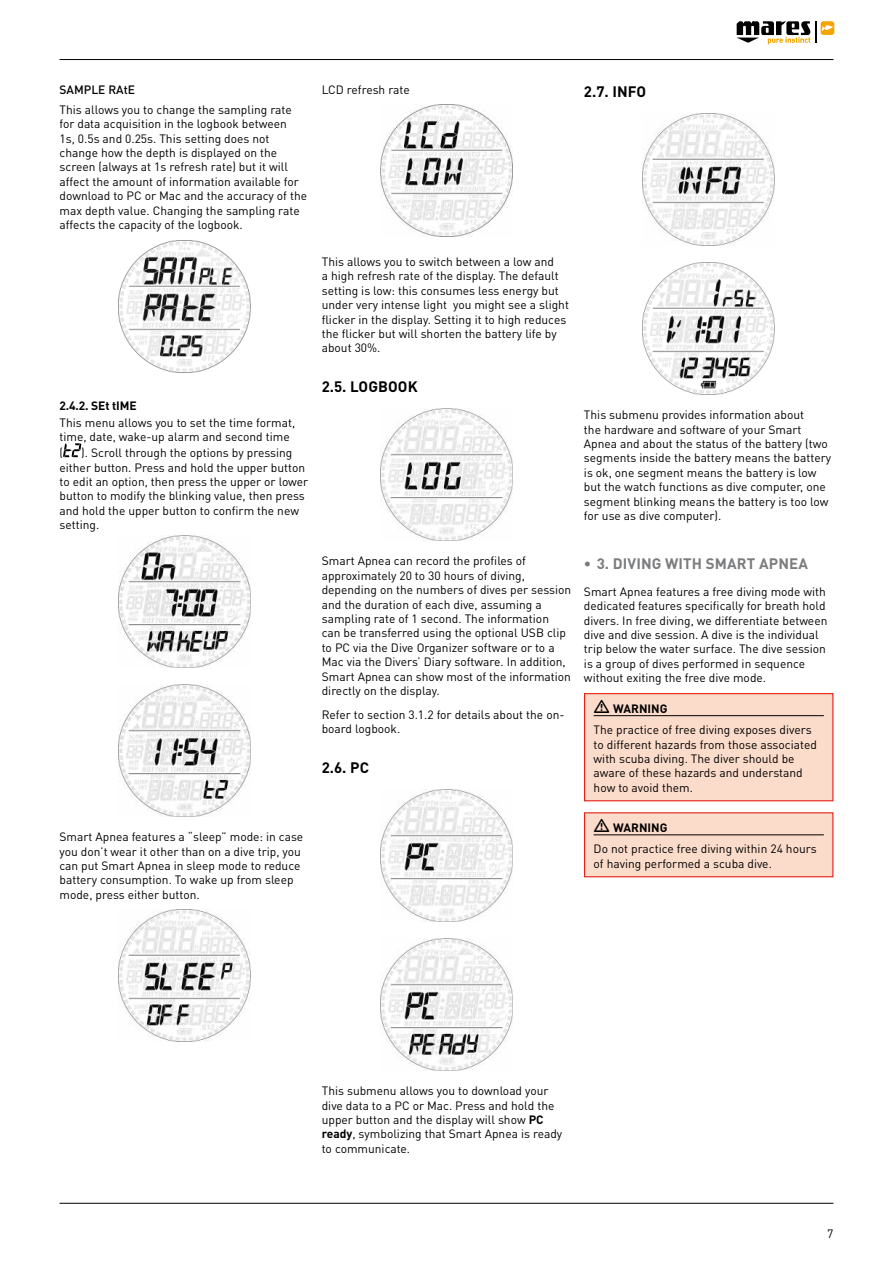
<style>
.page{position:relative;width:893px;height:1263px;background:#fff}
.page>*{position:absolute;margin:0;border:0;box-sizing:border-box;transform-origin:0 0}
.t1{font:700 15px "DIN Pro";letter-spacing:.01em;color:#000}
.t2{font:700 15px "DIN Pro";letter-spacing:.01em;color:#7b7c7e}
.t3{font:12px/14.4px "DIN Pro";color:#000}
.t4{font:700 12px "DIN Pro";color:#000}
.t5{font:500 12px "DIN Pro";color:#000}
.s1{font-weight:700}
</style>
<div class="page">
<hr style="left:60px;top:59px;width:773px;height:1px;background:#000">
<hr style="left:60px;top:1203px;width:773px;height:1px;background:#000">
<svg style="left:736px;top:21px;width:98px;height:23px"></svg>
<img style="left:118px;top:240px;width:132px;height:132px">
<svg style="left:63px;top:443px;width:18px;height:14px"></svg>
<img style="left:118px;top:535px;width:132px;height:132px">
<img style="left:118px;top:684px;width:132px;height:132px">
<img style="left:118px;top:909px;width:132px;height:132px">
<img style="left:380px;top:105px;width:133px;height:132px">
<img style="left:380px;top:408px;width:133px;height:132px">
<img style="left:380px;top:789px;width:133px;height:132px">
<img style="left:380px;top:938px;width:133px;height:132px">
<img style="left:643px;top:113px;width:132px;height:132px">
<img style="left:643px;top:262px;width:132px;height:132px">
<div style="left:584px;top:694px;width:249px;height:107px;background:#fbdbca"></div>
<hr style="left:594px;top:715px;width:230px;height:1px;background:#000">
<div style="left:584px;top:693px;width:249px;height:108px;border:1px solid #e32119"></div>
<div style="left:584px;top:813px;width:249px;height:64px;background:#fbdbca"></div>
<hr style="left:594px;top:834px;width:230px;height:1px;background:#000">
<div style="left:584px;top:812px;width:249px;height:65px;border:1px solid #e32119"></div>
<p class="t5" style="left:60px;top:82px;width:77px">SAMPLE RAtE</p>
<p class="t3" style="left:60px;top:102px;width:249px">This allows you to change the sampling rate for data acquisition in the logbook between<br>1s, 0.5s and 0.25s. This setting does not change how the depth is displayed on the screen (always at 1s refresh rate) but it will affect the amount of information available for download to PC or Mac and the accuracy of the max depth value. Changing the sampling rate affects the capacity of the logbook.</p>
<p class="t4" style="left:60px;top:397px;width:79px">2.4.2. SEt tIME</p>
<p class="t3" style="left:60px;top:414px;width:237px">This menu allows you to set the time format, time, date, wake-up alarm and second time</p>
<p class="t3" style="left:60px;top:445px;width:5px">(</p>
<p class="t3" style="left:60px;top:445px;width:250px;text-indent:22px">). Scroll through the options by pressing either button. Press and hold the upper button to edit an option, then press the upper or lower button to modify the blinking value, then press and hold the upper button to confirm the new setting.</p>
<p class="t3" style="left:322px;top:82px;width:90px">LCD refresh rate</p>
<p class="t3" style="left:322px;top:254px;width:249px">This allows you to switch between a low and<br>a high refresh rate of the display. The default setting is low: this consumes less energy but under very intense light you might see a slight flicker in the display. Setting it to high reduces the flicker but will shorten the battery life by about 30%.</p>
<p class="t1" style="left:322px;top:376px;width:97px">2.5. LOGBOOK</p>
<p class="t3" style="left:322px;top:553px;width:251px">Smart Apnea can record the profiles of approximately 20 to 30 hours of diving, depending on the numbers of dives per session and the duration of each dive, assuming a sampling rate of 1 second. The information<br>can be transferred using the optional USB clip to PC via the Dive Organizer software or to a Mac via the Divers’ Diary software. In addition, Smart Apnea can show most of the information directly on the display.</p>
<p class="t3" style="left:322px;top:707px;width:244px">Refer to section 3.1.2 for details about the on&shy;board logbook.</p>
<p class="t1" style="left:322px;top:757px;width:49px">2.6. PC</p>
<p class="t3" style="left:60px;top:829px;width:245px">Smart Apnea features a “sleep” mode: in case you don’t wear it other than on a dive trip, you can put Smart Apnea in sleep mode to reduce battery consumption. To wake up from sleep mode, press either button.</p>
<p class="t1" style="left:584px;top:81px;width:64px">2.7. INFO</p>
<p class="t3" style="left:584px;top:407px;width:249px">This submenu provides information about<br>the hardware and software of your Smart Apnea and about the status of the battery (two segments inside the battery means the battery is ok, one segment means the battery is low but the watch functions as dive computer, one segment blinking means the battery is too low for use as dive computer).</p>
<p class="t2" style="left:584px;top:553px;width:225px">• 3. DIVING WITH SMART APNEA</p>
<p class="t3" style="left:584px;top:584px;width:245px">Smart Apnea features a free diving mode with dedicated features specifically for breath hold divers. In free diving, we differentiate between dive and dive session. A dive is the individual trip below the water surface. The dive session is a group of dives performed in sequence without exiting the free dive mode.</p>
<p class="t4" style="left:613px;top:700px;width:56px">WARNING</p>
<p class="t3" style="left:594px;top:722px;width:225px">The practice of free diving exposes divers to different hazards from those associated with scuba diving. The diver should be aware of these hazards and understand how to avoid them.</p>
<p class="t4" style="left:613px;top:819px;width:56px">WARNING</p>
<p class="t3" style="left:594px;top:841px;width:225px">Do not practice free diving within 24 hours of having performed a scuba dive.</p>
<p class="t3" style="left:322px;top:1083px;width:242px">This submenu allows you to download your dive data to a PC or Mac. Press and hold the upper button and the display will show <span class="s1">PC ready</span>, symbolizing that Smart Apnea is ready to communicate.</p>
<p class="t3" style="left:827px;top:1226px;width:8px">7</p>
</div>
